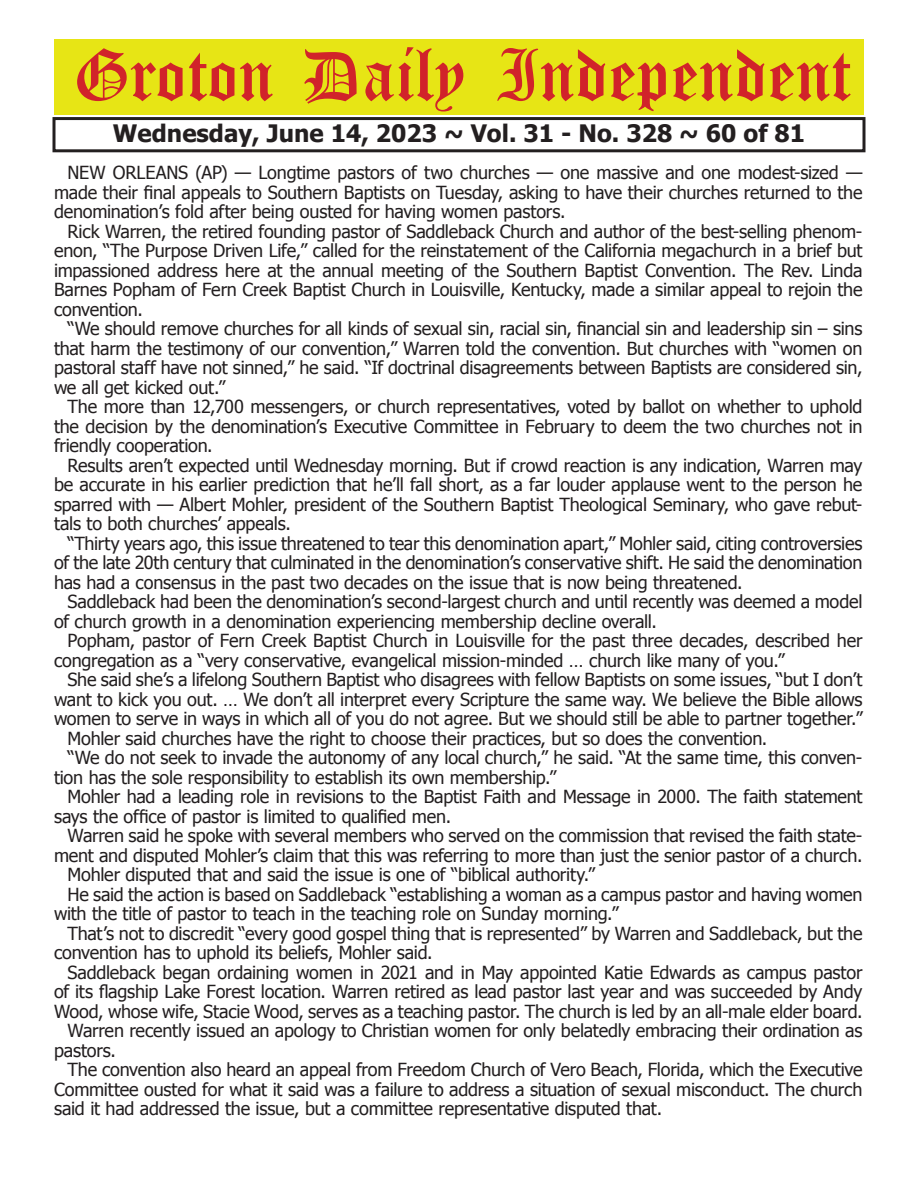
<style>
.page{position:relative;width:918px;height:1188px;background:#fff}
.page>*{position:absolute;margin:0;border:0;box-sizing:border-box;transform-origin:0 0}
.t1{font:54px "Old English Five";color:#d1232a}
.t2{font:700 24px "Tahoma";color:#231f20}
.t3{font:18px/19.5px "Tahoma";letter-spacing:-.01em;color:#231f20;text-align:justify}
</style>
<div class="page">
<div style="left:52px;top:117px;width:814px;height:35px;border:3px solid #231f20"></div>
<div style="left:54px;top:40px;width:810px;height:75px;background:#e7e515"></div>
<h1 class="t1" style="left:73px;top:50px;width:779px">Groton Daily Independent</h1>
<h2 class="t2" style="left:113px;top:116px;width:694px">Wednesday, June 14, 2023 ~ Vol. 31 - No. 328 ~ 60 of 81</h2>
<p class="t3" style="left:54px;top:162px;width:810px;text-indent:14px">NEW ORLEANS (AP) — Longtime pastors of two churches — one massive and one modest-sized — made their final appeals to Southern Baptists on Tuesday, asking to have their churches returned to the denomination’s fold after being ousted for having women pastors.</p>
<p class="t3" style="left:54px;top:221px;width:810px;text-indent:14px">Rick Warren, the retired founding pastor of Saddleback Church and author of the best-selling phenom&shy;enon, “The Purpose Driven Life,” called for the reinstatement of the California megachurch in a brief but impassioned address here at the annual meeting of the Southern Baptist Convention. The Rev. Linda Barnes Popham of Fern Creek Baptist Church in Louisville, Kentucky, made a similar appeal to rejoin the convention.</p>
<p class="t3" style="left:54px;top:318px;width:810px;text-indent:14px">“We should remove churches for all kinds of sexual sin, racial sin, financial sin and leadership sin – sins that harm the testimony of our convention,” Warren told the convention. But churches with “women on pastoral staff have not sinned,” he said. “If doctrinal disagreements between Baptists are considered sin, we all get kicked out.”</p>
<p class="t3" style="left:54px;top:396px;width:810px;text-indent:14px">The more than 12,700 messengers, or church representatives, voted by ballot on whether to uphold the decision by the denomination’s Executive Committee in February to deem the two churches not in friendly cooperation.</p>
<p class="t3" style="left:54px;top:455px;width:810px;text-indent:14px">Results aren’t expected until Wednesday morning. But if crowd reaction is any indication, Warren may be accurate in his earlier prediction that he’ll fall short, as a far louder applause went to the person he sparred with — Albert Mohler, president of the Southern Baptist Theological Seminary, who gave rebut&shy;tals to both churches’ appeals.</p>
<p class="t3" style="left:54px;top:533px;width:810px;text-indent:14px">“Thirty years ago, this issue threatened to tear this denomination apart,” Mohler said, citing controversies of the late 20th century that culminated in the denomination’s conservative shift. He said the denomination has had a consensus in the past two decades on the issue that is now being threatened.</p>
<p class="t3" style="left:54px;top:591px;width:810px;text-indent:14px">Saddleback had been the denomination’s second-largest church and until recently was deemed a model of church growth in a denomination experiencing membership decline overall.</p>
<p class="t3" style="left:54px;top:630px;width:810px;text-indent:14px">Popham, pastor of Fern Creek Baptist Church in Louisville for the past three decades, described her congregation as a “very conservative, evangelical mission-minded … church like many of you.”</p>
<p class="t3" style="left:68px;top:669px;width:796px">She said she’s a lifelong Southern Baptist who disagrees with fellow Baptists on some issues, “but I don’t</p>
<p class="t3" style="left:54px;top:689px;width:810px">want to kick you out. … We don’t all interpret every Scripture the same way. We believe the Bible allows</p>
<p class="t3" style="left:54px;top:708px;width:810px">women to serve in ways in which all of you do not agree. But we should still be able to partner together.”</p>
<p class="t3" style="left:68px;top:728px;width:701px">Mohler said churches have the right to choose their practices, but so does the convention.</p>
<p class="t3" style="left:68px;top:747px;width:796px">“We do not seek to invade the autonomy of any local church,” he said. “At the same time, this conven-</p>
<p class="t3" style="left:54px;top:766px;width:504px">tion has the sole responsibility to establish its own membership.”</p>
<p class="t3" style="left:68px;top:786px;width:797px">Mohler had a leading role in revisions to the Baptist Faith and Message in 2000. The faith statement</p>
<p class="t3" style="left:54px;top:805px;width:399px">says the office of pastor is limited to qualified men.</p>
<p class="t3" style="left:68px;top:825px;width:796px">Warren said he spoke with several members who served on the commission that revised the faith state-</p>
<p class="t3" style="left:54px;top:844px;width:810px">ment and disputed Mohler’s claim that this was referring to more than just the senior pastor of a church.</p>
<p class="t3" style="left:68px;top:864px;width:529px">Mohler disputed that and said the issue is one of “biblical authority.”</p>
<p class="t3" style="left:68px;top:883px;width:797px">He said the action is based on Saddleback “establishing a woman as a campus pastor and having women</p>
<p class="t3" style="left:54px;top:903px;width:566px">with the title of pastor to teach in the teaching role on Sunday morning.”</p>
<p class="t3" style="left:68px;top:922px;width:796px">That’s not to discredit “every good gospel thing that is represented” by Warren and Saddleback, but the</p>
<p class="t3" style="left:54px;top:942px;width:380px">convention has to uphold its beliefs, Mohler said.</p>
<p class="t3" style="left:68px;top:961px;width:797px">Saddleback began ordaining women in 2021 and in May appointed Katie Edwards as campus pastor</p>
<p class="t3" style="left:54px;top:981px;width:810px">of its flagship Lake Forest location. Warren retired as lead pastor last year and was succeeded by Andy</p>
<p class="t3" style="left:54px;top:1000px;width:810px">Wood, whose wife, Stacie Wood, serves as a teaching pastor. The church is led by an all-male elder board.</p>
<p class="t3" style="left:68px;top:1020px;width:797px">Warren recently issued an apology to Christian women for only belatedly embracing their ordination as</p>
<p class="t3" style="left:54px;top:1039px;width:64px">pastors.</p>
<p class="t3" style="left:68px;top:1059px;width:797px">The convention also heard an appeal from Freedom Church of Vero Beach, Florida, which the Executive</p>
<p class="t3" style="left:54px;top:1078px;width:810px">Committee ousted for what it said was a failure to address a situation of sexual misconduct. The church</p>
<p class="t3" style="left:54px;top:1098px;width:610px">said it had addressed the issue, but a committee representative disputed that.</p>
</div>
